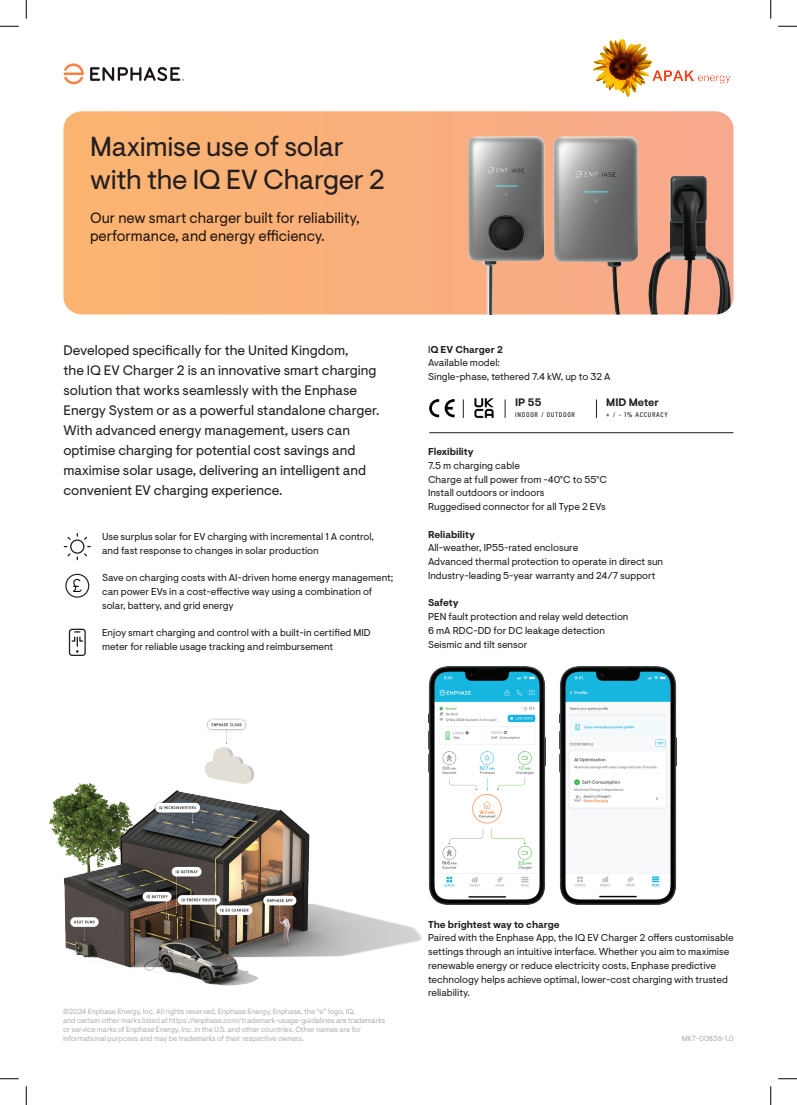
<style>
.page{position:relative;width:797px;height:1105px;background:#fff}
.page>*{position:absolute;margin:0;border:0;box-sizing:border-box;transform-origin:0 0}
.t1{font:27.5px/33px "Enphase Visuelt";letter-spacing:-.01em;color:#231f20}
.t2{font:15px/18px "Enphase Visuelt";color:#231f20}
.t3{font:13.75px/20px "Enphase Visuelt";color:#231f20}
.t4{font:700 10.88px "Enphase Visuelt";color:#231f20}
.t5{font:10px/13.8px "Enphase Visuelt";color:#231f20}
.t6{font:700 10px "Enphase Visuelt";color:#231f20}
.t7{font:7.5px/9px "Enphase Visuelt";letter-spacing:-.01em;color:#b2b3af}
.t8{font:6.5px "T Star Pro Bold";letter-spacing:.11em;color:#231f20}
.s1{font-weight:700}
</style>
<div class="page">
<div style="left:63px;top:111px;width:348px;height:203px;background:#fab175"></div>
<img style="left:411px;top:111px;width:322px;height:203px">
<img style="left:456px;top:124px;width:93px;height:190px">
<svg style="left:63px;top:63px;width:21px;height:21px"></svg>
<svg style="left:90px;top:67px;width:94px;height:14px"></svg>
<svg style="left:63px;top:533px;width:28px;height:28px"></svg>
<svg style="left:68px;top:628px;width:18px;height:28px"></svg>
<img style="left:559px;top:667px;width:117px;height:237px">
<img style="left:428px;top:667px;width:117px;height:237px">
<img style="left:49px;top:695px;width:381px;height:291px">
<div style="left:65px;top:574px;width:24px;height:24px;border:1px solid #231f20;border-radius:50%"></div>
<svg style="left:73px;top:579px;width:9px;height:13px"></svg>
<hr style="left:429px;top:432px;width:304px;height:1px;background:#231f20">
<svg style="left:505px;top:399px;width:1px;height:19px"></svg>
<svg style="left:463px;top:399px;width:1px;height:19px"></svg>
<svg style="left:596px;top:399px;width:1px;height:19px"></svg>
<svg style="left:429px;top:399px;width:25px;height:18px"></svg>
<img style="left:474px;top:398px;width:20px;height:21px">
<svg style="left:0;top:25px;width:19px;height:2px"></svg>
<svg style="left:778px;top:25px;width:19px;height:2px"></svg>
<svg style="left:0;top:1078px;width:19px;height:1px"></svg>
<svg style="left:778px;top:1078px;width:19px;height:1px"></svg>
<svg style="left:25px;top:0;width:2px;height:19px"></svg>
<svg style="left:25px;top:1086px;width:2px;height:19px"></svg>
<svg style="left:770px;top:0;width:1px;height:19px"></svg>
<svg style="left:770px;top:1086px;width:1px;height:19px"></svg>
<img style="left:592px;top:39px;width:139px;height:58px">
<h1 class="t1" style="left:90px;top:131px;width:296px">Maximise use of solar with the IQ EV Charger 2</h1>
<h2 class="t2" style="left:90px;top:210px;width:271px">Our new smart charger built for reliability, performance, and energy efficiency.</h2>
<p class="t3" style="left:63px;top:341px;width:317px">Developed specifically for the United Kingdom,<br>the IQ EV Charger 2 is an innovative smart charging solution that works seamlessly with the Enphase Energy System or as a powerful standalone charger.<br>With advanced energy management, users can optimise charging for potential cost savings and maximise solar usage, delivering an intelligent and convenient EV charging experience.</p>
<p class="t5" style="left:102px;top:530px;width:273px">Use surplus solar for EV charging with incremental 1 A control, and fast response to changes in solar production</p>
<p class="t5" style="left:102px;top:571px;width:293px">Save on charging costs with AI-driven home energy management; can power EVs in a cost-effective way using a combination of solar, battery, and grid energy</p>
<p class="t5" style="left:102px;top:626px;width:270px">Enjoy smart charging and control with a built-in certified MID meter for reliable usage tracking and reimbursement</p>
<p class="t5" style="left:428px;top:343px;width:184px">I<span class="s1">Q EV Charger 2<br></span>Available model:<br>Single-phase, tethered 7.4 kW, up to 32 A</p>
<p class="t4" style="left:515px;top:396px;width:28px">IP 55</p>
<p class="t8" style="left:515px;top:410px;width:61px">INDOOR / OUTDOOR</p>
<p class="t4" style="left:606px;top:396px;width:54px">MID Meter</p>
<p class="t8" style="left:606px;top:410px;width:63px">+ / - 1% ACCURACY</p>
<p class="t6" style="left:428px;top:446px;width:47px">Flexibility</p>
<p class="t5" style="left:428px;top:459px;width:181px">7.5 m charging cable<br>Charge at full power from -40°C to 55°C<br>Install outdoors or indoors<br>Ruggedised connector for all Type 2 EVs</p>
<p class="t6" style="left:428px;top:528px;width:48px">Reliability</p>
<p class="t5" style="left:428px;top:541px;width:237px">All-weather, IP55-rated enclosure<br>Advanced thermal protection to operate in direct sun<br>Industry-leading 5-year warranty and 24/7 support</p>
<p class="t6" style="left:428px;top:597px;width:32px">Safety</p>
<p class="t5" style="left:428px;top:610px;width:202px">PEN fault protection and relay weld detection<br>6 mA RDC-DD for DC leakage detection<br>Seismic and tilt sensor</p>
<p class="t7" style="left:63px;top:1007px;width:324px">©2024 Enphase Energy, Inc. All rights reserved. Enphase Energy, Enphase, the “e” logo, IQ,<br>and certain other marks listed at https://enphase.com/trademark-usage-guidelines are trademarks or service marks of Enphase Energy, Inc. in the U.S. and other countries. Other names are for informational purposes and may be trademarks of their respective owners.</p>
<p class="t6" style="left:428px;top:918px;width:133px">The brightest way to charge</p>
<p class="t5" style="left:428px;top:931px;width:307px">Paired with the Enphase App, the IQ EV Charger 2 offers customisable settings through an intuitive interface. Whether you aim to maximise renewable energy or reduce electricity costs, Enphase predictive technology helps achieve optimal, lower-cost charging with trusted reliability.</p>
<p class="t7" style="left:682px;top:1034px;width:54px">MKT-00838-1.0</p>
</div>
